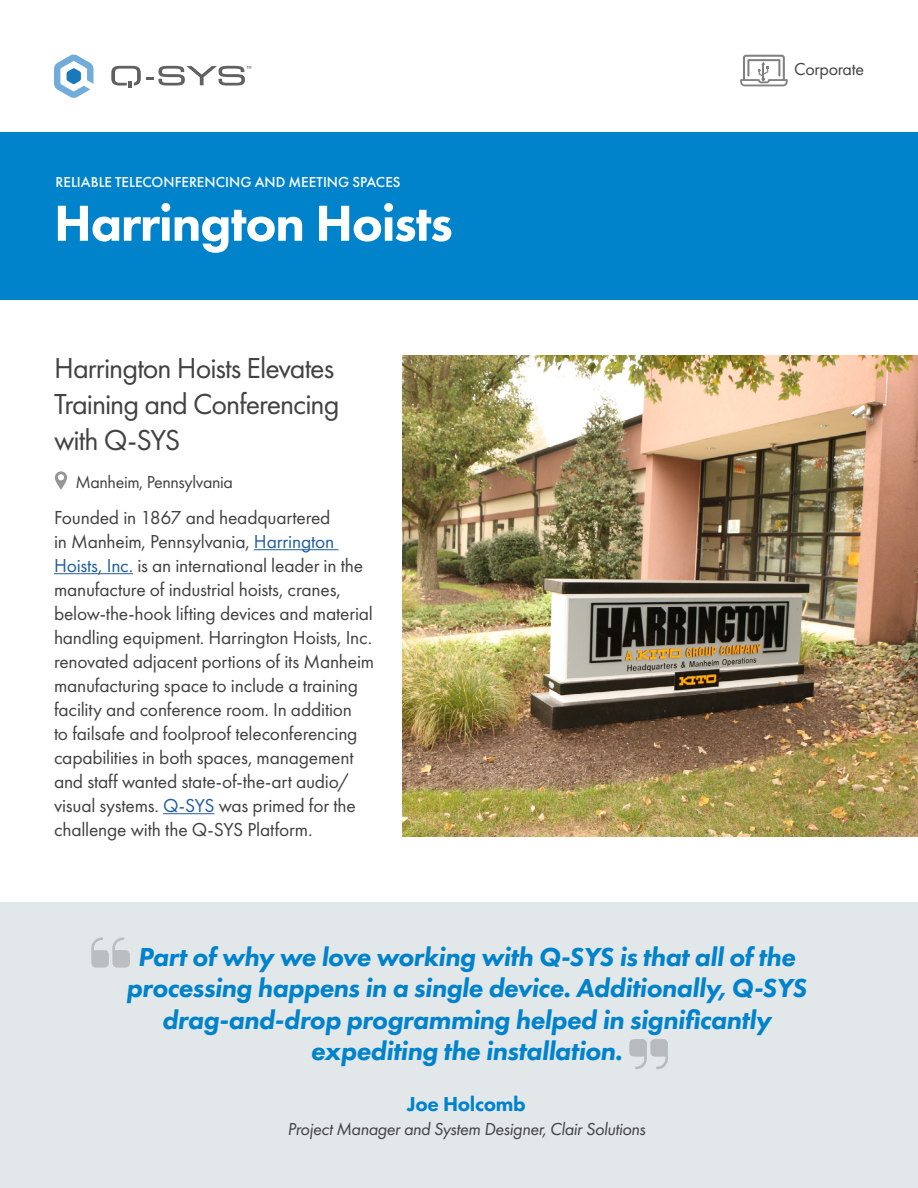
<style>
.page{position:relative;width:918px;height:1188px;background:#fff}
.page>*{position:absolute;margin:0;border:0;box-sizing:border-box;transform-origin:0 0}
.t1{font:800 52.5px "Futura PT";letter-spacing:-.025em;color:#fff}
.t2{font:30px/36px "Futura PT";letter-spacing:-.035em;color:#424242}
.t3{font:italic 800 27px/31.5px "Futura PT";letter-spacing:-.02em;color:#0083ca;text-align:center}
.t4{font:800 21px "Futura PT";letter-spacing:-.02em;color:#0083ca}
.t5{font:19.5px/24px "Futura PT";letter-spacing:-.01em;color:#414141}
.t6{font:italic 18px "Futura PT";letter-spacing:-.02em;color:#424242}
.t7{font:18px "Futura PT";letter-spacing:-.02em;color:#424242}
.t8{font:500 15px "Futura PT";color:#fff}
.s1{color:#215e9e}
</style>
<div class="page">
<div style="left:0;top:903px;width:918px;height:285px;background:#e2e7ea"></div>
<div style="left:0;top:132px;width:918px;height:168px;background:#0083ca"></div>
<svg style="left:91px;top:937px;width:39px;height:31px"></svg>
<svg style="left:629px;top:1039px;width:39px;height:30px"></svg>
<hr style="left:254px;top:549px;width:85px;height:1px;background:#215e9e">
<hr style="left:54px;top:573px;width:79px;height:1px;background:#215e9e">
<hr style="left:163px;top:813px;width:51px;height:1px;background:#215e9e">
<img style="left:403px;top:355px;width:515px;height:482px">
<svg style="left:55px;top:471px;width:12px;height:19px"></svg>
<svg style="left:58px;top:474px;width:6px;height:6px"></svg>
<svg style="left:54px;top:54px;width:40px;height:44px"></svg>
<svg style="left:111px;top:66px;width:140px;height:22px"></svg>
<svg style="left:740px;top:55px;width:48px;height:31px"></svg>
<p class="t8" style="left:56px;top:173px;width:346px">RELIABLE TELECONFERENCING AND MEETING SPACES</p>
<h1 class="t1" style="left:54px;top:190px;width:400px">Harrington Hoists</h1>
<h2 class="t2" style="left:54px;top:350px;width:287px">Harrington Hoists Elevates<br>Training and Conferencing with Q-SYS</h2>
<p class="t7" style="left:75px;top:471px;width:159px">Manheim, Pennsylvania</p>
<p class="t5" style="left:54px;top:505px;width:322px">Founded in 1867 and headquartered<br>in Manheim, Pennsylvania, <span class="s1">Harrington Hoists, Inc.</span> is an international leader in the manufacture of industrial hoists, cranes, below-the-hook lifting devices and material handling equipment. Harrington Hoists, Inc. renovated adjacent portions of its Manheim manufacturing space to include a training facility and conference room. In addition<br>to failsafe and foolproof teleconferencing capabilities in both spaces, management and staff wanted state-of-the-art audio/ visual systems. <span class="s1">Q-SYS</span> was primed for the challenge with the Q-SYS Platform.</p>
<p class="t7" style="left:794px;top:58px;width:71px">Corporate</p>
<h3 class="t3" style="left:126px;top:941px;width:682px">Part of why we love working with Q-SYS is that all of the processing happens in a single device. Additionally, Q-SYS drag-and-drop programming helped in significantly expediting the installation.</h3>
<p class="t4" style="left:407px;top:1091px;width:120px">Joe Holcomb</p>
<p class="t6" style="left:288px;top:1119px;width:359px">Project Manager and System Designer, Clair Solutions</p>
</div>
